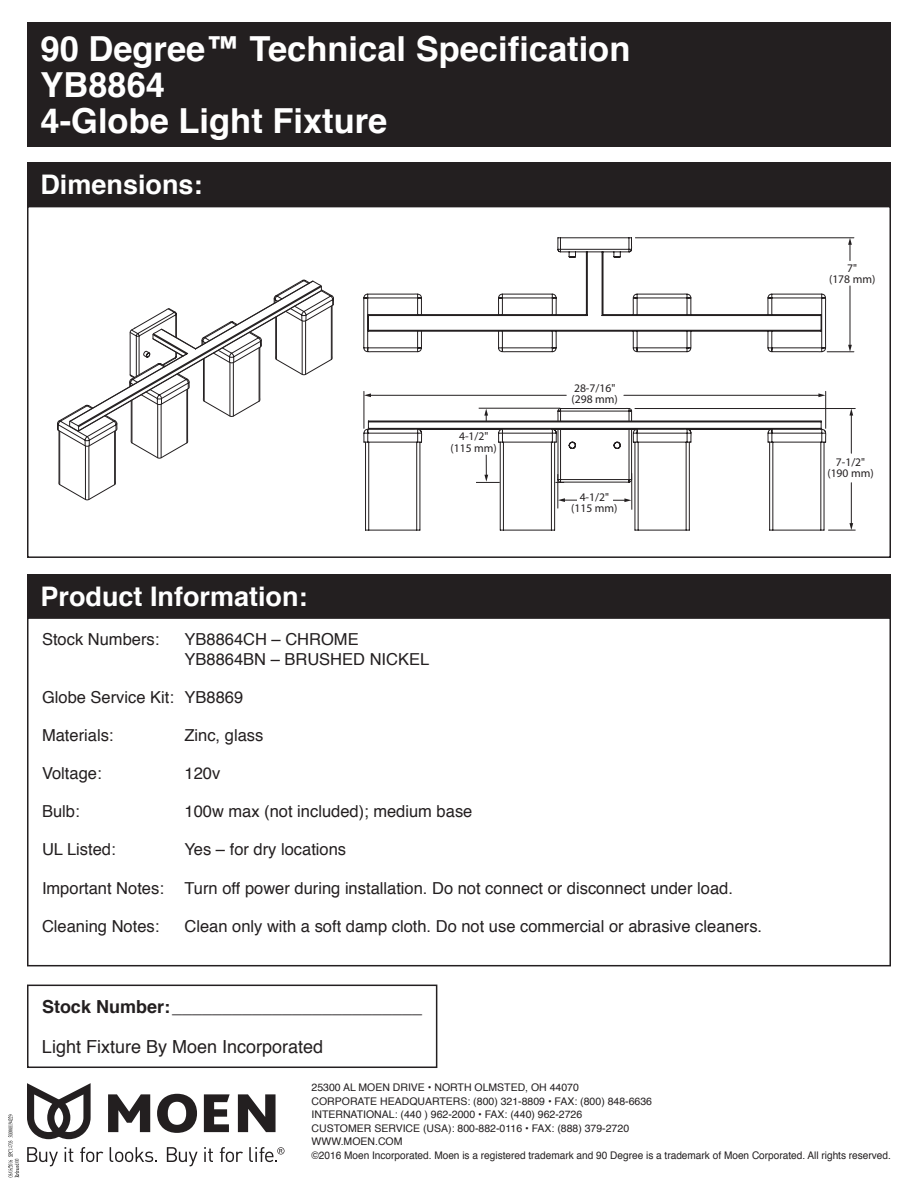
<style>
.page{position:relative;width:918px;height:1188px;background:#fff}
.page>*{position:absolute;margin:0;border:0;box-sizing:border-box;transform-origin:0 0}
.t1{font:700 34.5px/36px "Helvetica";color:#fff}
.t2{font:700 27px "Helvetica";color:#fff}
.t3{font:18px "Helvetica";color:#231f20}
.t4{font:16.5px/19.8px "Helvetica";color:#231f20}
.t5{font:11.55px/11.6px "Myriad Pro";color:#231f20;text-align:center}
.t6{font:10.5px/13.5px "Helvetica";color:#231f20}
.s1{font-weight:700}
</style>
<div class="page">
<div style="left:27px;top:206px;width:864px;height:352px;border:2px solid #231f20"></div>
<div style="left:27px;top:22px;width:864px;height:124px;background:#231f20"></div>
<div style="left:27px;top:985px;width:410px;height:83px;border:2px solid #231f20"></div>
<div style="left:27px;top:574px;width:864px;height:43px;background:#231f20"></div>
<div style="left:27px;top:617px;width:864px;height:349px;border:2px solid #231f20"></div>
<div style="left:27px;top:163px;width:864px;height:43px;background:#231f20"></div>
<svg style="left:27px;top:1083px;width:64px;height:56px"></svg>
<svg style="left:108px;top:1094px;width:42px;height:38px"></svg>
<svg style="left:157px;top:1094px;width:40px;height:39px"></svg>
<svg style="left:204px;top:1094px;width:26px;height:38px"></svg>
<svg style="left:238px;top:1094px;width:38px;height:38px"></svg>
<svg style="left:27px;top:1147px;width:31px;height:19px"></svg>
<svg style="left:65px;top:1147px;width:8px;height:15px"></svg>
<svg style="left:80px;top:1147px;width:23px;height:15px"></svg>
<svg style="left:110px;top:1147px;width:47px;height:15px"></svg>
<svg style="left:167px;top:1147px;width:31px;height:19px"></svg>
<svg style="left:204px;top:1147px;width:9px;height:15px"></svg>
<svg style="left:220px;top:1147px;width:23px;height:15px"></svg>
<svg style="left:249px;top:1147px;width:36px;height:15px"></svg>
<svg style="left:364px;top:421px;width:462px;height:109px"></svg>
<hr style="left:364px;top:391px;width:1px;height:37px;background:#231f20">
<hr style="left:825px;top:391px;width:1px;height:37px;background:#231f20">
<hr style="left:370px;top:395px;width:196px;height:1px;background:#231f20">
<svg style="left:364px;top:393px;width:7px;height:4px"></svg>
<hr style="left:624px;top:395px;width:196px;height:1px;background:#231f20">
<svg style="left:818px;top:393px;width:7px;height:4px"></svg>
<hr style="left:635px;top:408px;width:220px;height:1px;background:#231f20">
<hr style="left:851px;top:414px;width:1px;height:39px;background:#231f20">
<svg style="left:849px;top:409px;width:4px;height:7px"></svg>
<hr style="left:851px;top:483px;width:1px;height:41px;background:#231f20">
<svg style="left:829px;top:523px;width:26px;height:8px"></svg>
<hr style="left:557px;top:474px;width:1px;height:34px;background:#231f20">
<hr style="left:631px;top:473px;width:1px;height:36px;background:#231f20">
<svg style="left:484px;top:409px;width:4px;height:12px"></svg>
<hr style="left:564px;top:500px;width:62px;height:1px;background:#231f20">
<svg style="left:558px;top:498px;width:7px;height:4px"></svg>
<svg style="left:624px;top:498px;width:7px;height:4px"></svg>
<div style="left:577px;top:497px;width:36px;height:10px;background:#fff"></div>
<hr style="left:479px;top:408px;width:81px;height:1px;background:#231f20">
<svg style="left:476px;top:455px;width:24px;height:28px"></svg>
<svg style="left:555px;top:407px;width:77px;height:76px"></svg>
<svg style="left:57px;top:280px;width:277px;height:220px"></svg>
<svg style="left:364px;top:237px;width:462px;height:115px"></svg>
<hr style="left:635px;top:237px;width:219px;height:1px;background:#231f20">
<svg style="left:848px;top:238px;width:4px;height:23px"></svg>
<hr style="left:850px;top:286px;width:1px;height:60px;background:#231f20">
<svg style="left:827px;top:345px;width:27px;height:7px"></svg>
<svg style="left:8px;top:1115px;width:11px;height:62px"></svg>
<h1 class="t1" style="left:40px;top:31px;width:591px">90 Degree™ Technical Specification<br>YB8864<br>4-Globe Light Fixture</h1>
<h2 class="t2" style="left:40px;top:163px;width:164px">Dimensions:</h2>
<p class="t5" style="left:451px;top:431px;width:48px">4-1/2" (115 mm)</p>
<p class="t5" style="left:572px;top:382px;width:48px;text-align:left">28-7/16" (298 mm)</p>
<p class="t5" style="left:571px;top:491px;width:48px">4-1/2" (115 mm)</p>
<h2 class="t2" style="left:40px;top:575px;width:269px">Product Information:</h2>
<p class="t4" style="left:42px;top:630px;width:119px">Stock Numbers:</p>
<p class="t4" style="left:184px;top:630px;width:246px">YB8864CH – CHROME<br>YB8864BN – BRUSHED NICKEL</p>
<p class="t4" style="left:42px;top:688px;width:203px">Globe Service Kit: YB8869</p>
<p class="t4" style="left:42px;top:726px;width:73px">Materials:</p>
<p class="t4" style="left:184px;top:726px;width:80px">Zinc, glass</p>
<p class="t4" style="left:42px;top:764px;width:61px">Voltage:</p>
<p class="t4" style="left:184px;top:764px;width:37px">120v</p>
<p class="t4" style="left:42px;top:802px;width:39px">Bulb:</p>
<p class="t4" style="left:184px;top:802px;width:289px">100w max (not included); medium base</p>
<p class="t4" style="left:42px;top:840px;width:75px">UL Listed:</p>
<p class="t4" style="left:184px;top:840px;width:163px">Yes – for dry locations</p>
<p class="t4" style="left:42px;top:878px;width:692px">Important Notes: Turn off power during installation. Do not connect or disconnect under load.</p>
<p class="t4" style="left:42px;top:916px;width:119px">Cleaning Notes:</p>
<p class="t4" style="left:184px;top:916px;width:579px">Clean only with a soft damp cloth. Do not use commercial or abrasive cleaners.</p>
<p class="t5" style="left:829px;top:262px;width:48px">7"<br>(178 mm)</p>
<p class="t5" style="left:827px;top:456px;width:48px">7-1/2" (190 mm)</p>
<p class="t3" style="left:42px;top:993px;width:382px"><span class="s1">Stock Number:</span>_________________________</p>
<p class="t3" style="left:42px;top:1033px;width:283px">Light Fixture By Moen Incorporated</p>
<p class="t6" style="left:312px;top:1081px;width:581px">25300 AL MOEN DRIVE • NORTH OLMSTED, OH 44070<br>CORPORATE HEADQUARTERS: (800) 321-8809 • FAX: (800) 848-6636<br>INTERNATIONAL: (440 ) 962-2000 • FAX: (440) 962-2726<br>CUSTOMER SERVICE (USA): 800-882-0116 • FAX: (888) 379-2720<br>WWW.MOEN.COM<br>©2016 Moen Incorporated. Moen is a registered trademark and 90 Degree is a trademark of Moen Corporated. All rights reserved.</p>
</div>
